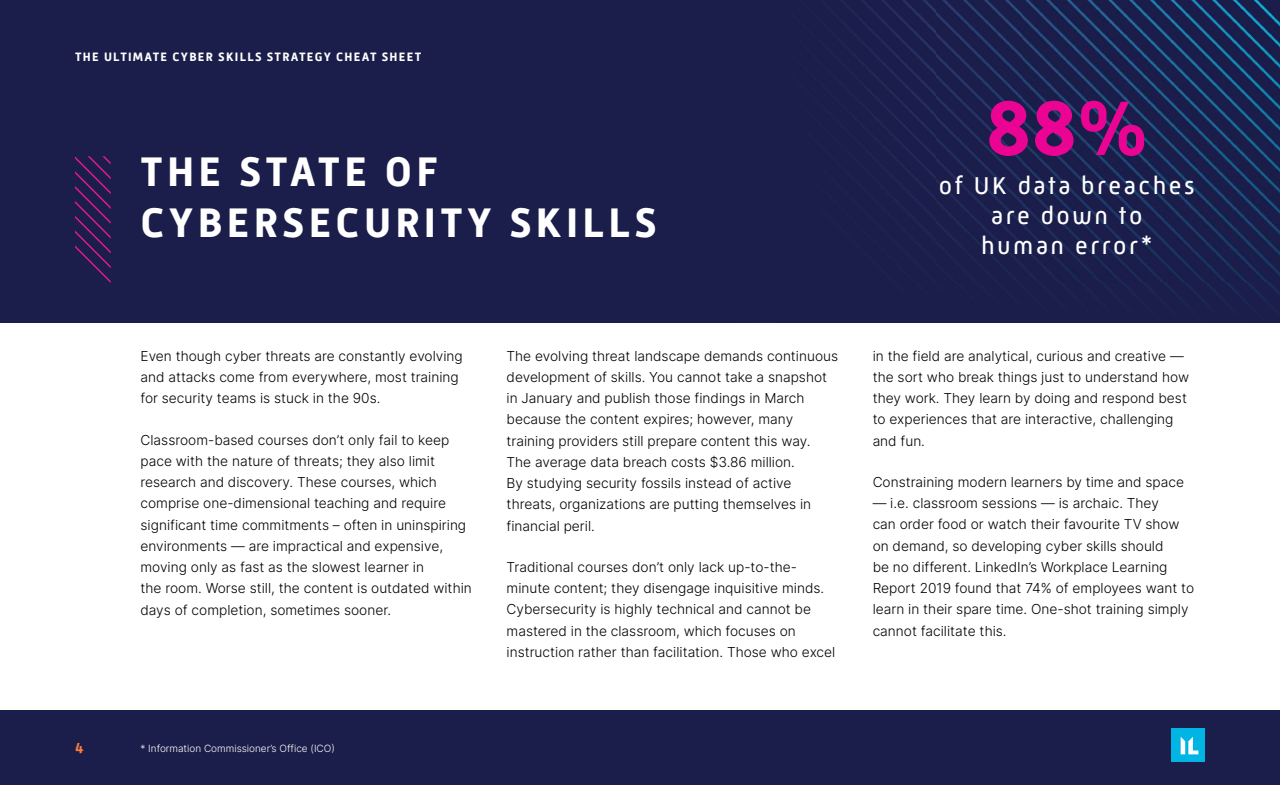
<style>
.page{position:relative;width:1280px;height:785px;background:#fff}
.page>*{position:absolute;margin:0;border:0;box-sizing:border-box;transform-origin:0 0}
.t1{font:700 78.75px "Mic 32 New";color:#eb0493}
.t2{font:700 42.5px/51px "Mic 32 New";letter-spacing:.1em;color:#fff}
.t3{font:25px/30px "Mic 32 New";letter-spacing:.1em;color:#fff;text-align:center}
.t4{font:700 15px "Mic 32 New";color:#ff7c3d}
.t5{font:300 13.75px/21.2px "Inter";color:#000}
.t6{font:700 12.5px "Mic 32 New";letter-spacing:.1em;color:#fff}
.t7{font:300 10px "Inter";color:#fff}
</style>
<div class="page">
<div style="left:0;top:710px;width:1280px;height:75px;background:#1b1e4a"></div>
<div style="left:1172px;top:729px;width:33px;height:33px;background:#00b4e4"></div>
<svg style="left:1181px;top:737px;width:17px;height:17px"></svg>
<div style="left:0;top:0;width:1280px;height:323px;background:#1b1e4a"></div>
<img style="left:935px;top:0;width:345px;height:297px">
<svg style="left:853px;top:0;width:82px;height:199px"></svg>
<svg style="left:75px;top:156px;width:36px;height:127px"></svg>
<p class="t6" style="left:75px;top:50px;width:348px">THE ULTIMATE CYBER SKILLS STRATEGY CHEAT SHEET</p>
<h2 class="t2" style="left:141px;top:146px;width:518px">THE STATE OF<br>CYBERSECURITY SKILLS</h2>
<h1 class="t1" style="left:986px;top:83px;width:164px">88%</h1>
<h3 class="t3" style="left:939px;top:171px;width:257px">of UK data breaches are down to<br>human error*</h3>
<p class="t4" style="left:75px;top:739px;width:10px">4</p>
<p class="t5" style="left:141px;top:345px;width:324px">Even though cyber threats are constantly evolving and attacks come from everywhere, most training for security teams is stuck in the 90s.</p>
<p class="t5" style="left:141px;top:429px;width:333px">Classroom-based courses don’t only fail to keep pace with the nature of threats; they also limit research and discovery. These courses, which comprise one-dimensional teaching and require significant time commitments – often in uninspiring environments — are impractical and expensive, moving only as fast as the slowest learner in<br>the room. Worse still, the content is outdated within days of completion, sometimes sooner.</p>
<p class="t7" style="left:141px;top:741px;width:196px">* Information Commissioner’s Office (ICO)</p>
<p class="t5" style="left:507px;top:345px;width:333px">The evolving threat landscape demands continuous development of skills. You cannot take a snapshot in January and publish those findings in March because the content expires; however, many training providers still prepare content this way.<br>The average data breach costs $3.86 million.<br>By studying security fossils instead of active threats, organizations are putting themselves in financial peril.</p>
<p class="t5" style="left:507px;top:556px;width:330px">Traditional courses don’t only lack up-to-the&shy;minute content; they disengage inquisitive minds.<br>Cybersecurity is highly technical and cannot be mastered in the classroom, which focuses on instruction rather than facilitation. Those who excel</p>
<p class="t5" style="left:873px;top:345px;width:318px">in the field are analytical, curious and creative — the sort who break things just to understand how they work. They learn by doing and respond best to experiences that are interactive, challenging and fun.</p>
<p class="t5" style="left:873px;top:471px;width:313px">Constraining modern learners by time and space</p>
<p class="t5" style="left:873px;top:492px;width:323px">— i.e. classroom sessions — is archaic. They<br>can order food or watch their favourite TV show on demand, so developing cyber skills should<br>be no different. LinkedIn’s Workplace Learning Report 2019 found that 74% of employees want to learn in their spare time. One-shot training simply cannot facilitate this.</p>
</div>
